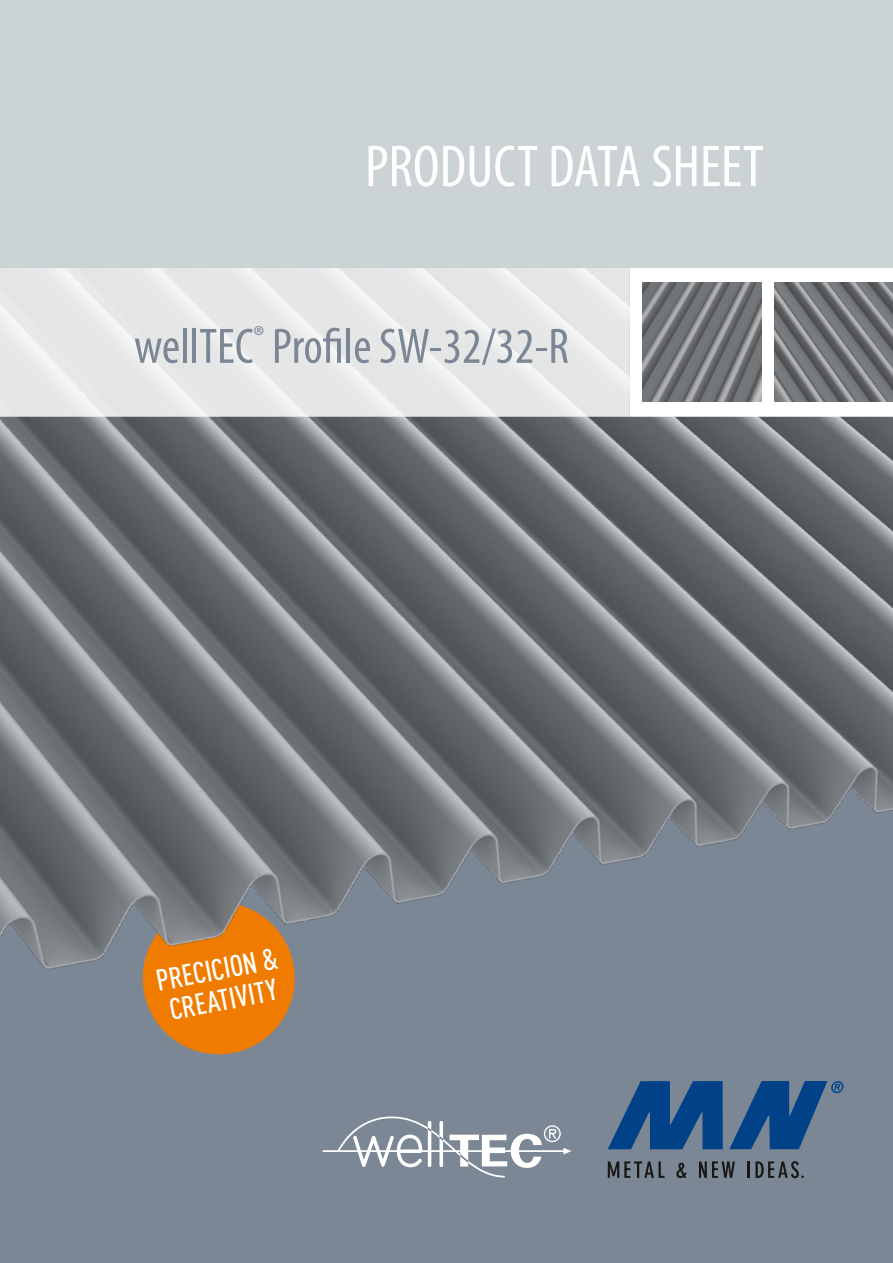
<style>
.page{position:relative;width:893px;height:1263px;background:#fff}
.page>*{position:absolute;margin:0;border:0;box-sizing:border-box;transform-origin:0 0}
.t1{font:condensed 59.7px "Myriad Pro";color:#fff}
.t2{font:condensed 50.25px "Myriad Pro";color:#7c8796}
.t3{font:500 29.7px/30.9px "DIN Cond";color:#fff}
</style>
<div class="page">
<img style="left:0;top:417px;width:893px;height:841px">
<svg style="left:630px;top:282px;width:263px;height:135px"></svg>
<img style="left:774px;top:283px;width:119px;height:119px">
<img style="left:642px;top:283px;width:120px;height:119px">
<svg style="left:0;top:268px;width:630px;height:149px;background:#e7e8e8"></svg>
<svg style="left:323px;top:1116px;width:249px;height:61px"></svg>
<div style="left:0;top:0;width:893px;height:268px;background:#cbd3d5"></div>
<svg style="left:608px;top:1081px;width:115px;height:68px;background:#26568c"></svg>
<svg style="left:729px;top:1081px;width:115px;height:68px;background:#3b628e"></svg>
<svg style="left:608px;top:1161px;width:56px;height:17px"></svg>
<svg style="left:676px;top:1163px;width:11px;height:15px"></svg>
<svg style="left:699px;top:1161px;width:36px;height:17px"></svg>
<hr style="left:747px;top:1161px;width:3px;height:17px;background:#181716">
<svg style="left:755px;top:1161px;width:49px;height:17px"></svg>
<p class="t1" style="left:365px;top:134px;width:400px">PRODUCT DATA SHEET</p>
<p class="t2" style="left:134px;top:319px;width:436px">wellTEC<sup>®</sup> Profile SW-32/32-R</p>
<p class="t3" style="left:153px;top:965px;width:124px;rotate:-11deg">PRECICION &amp;<br>CREATIVITY</p>
</div>
